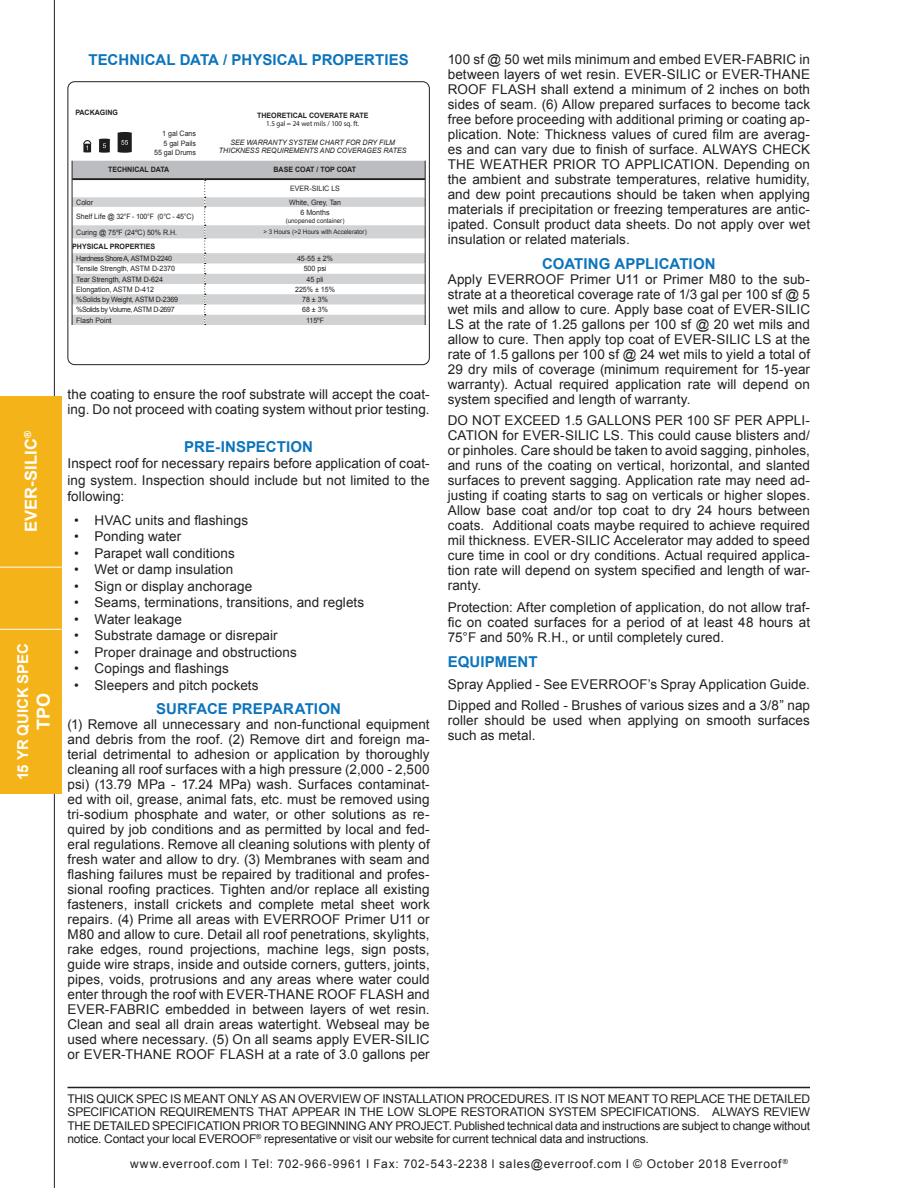
<style>
.page{position:relative;width:918px;height:1188px;background:#fff}
.page>*{position:absolute;margin:0;border:0;box-sizing:border-box;transform-origin:0 0}
.t1{font:700 18px "Arial";color:#fff}
.t2{font:700 16.5px "Arial";letter-spacing:.01em;color:#fff}
.QS_Header{font:700 15px "Arial";letter-spacing:.005em;color:#0c74bc}
.t3{font:700 15px "Arial";letter-spacing:-.005em;color:#fff}
.QS_BODY{font:700 15px "Arial";letter-spacing:.01em;color:#0c74bc}
.QS_BODY-2{font:13.5px/15px "Arial";letter-spacing:.005em;color:#231f20;text-align:justify}
.QS_Bullet_List{font:13.5px/16.5px "Arial";letter-spacing:.005em;color:#231f20;text-align:justify}
.t4{font:12px/13.5px "Arial";letter-spacing:.045em;color:#231f20;text-align:justify}
.t5{font:12px "Arial";letter-spacing:.065em;color:#231f20}
.t6{font:7.35px/9.3px "Arial";color:#231f20;text-align:right;scale:.95 1}
.t7{font:italic 7.35px/8.2px "Arial";color:#231f20;text-align:center;scale:.95 1}
.t8{font:7.35px/12.5px "Arial";letter-spacing:-.05em;color:#231f20;scale:.95 1}
.t9{font:7.35px/8.2px "Myriad Pro";color:#231f20;text-align:center;scale:.95 1}
.t10{font:700 7.35px "Arial";color:#231f20;scale:.95 1}
.t11{font:7.35px "Arial";letter-spacing:-.025em;color:#231f20;scale:.95 1}
.t12{font:6.45px "Arial";color:#231f20;scale:.95 1}
.s1{font-family:"Arial";font-weight:700}
.s2{font-weight:700}
</style>
<div class="page">
<hr style="left:54px;top:0;width:1px;height:1188px;background:#231f20">
<hr style="left:68px;top:1087px;width:742px;height:1px;background:#231f20">
<div style="left:0;top:396px;width:62px;height:398px;background:#f5b31a"></div>
<hr style="left:0;top:567px;width:62px;height:1px;background:#fff">
<hr style="left:0;top:629px;width:61px;height:1px;background:#fff">
<svg style="left:83px;top:140px;width:9px;height:12px"></svg>
<svg style="left:99px;top:139px;width:11px;height:14px"></svg>
<svg style="left:117px;top:132px;width:15px;height:21px"></svg>
<svg style="left:72px;top:161px;width:354px;height:164px"></svg>
<div style="left:68px;top:81px;width:362px;height:284px;border:1px solid #231f20;border-radius:7px"></div>
<p class="t2" style="left:20px;top:532px;width:103px;rotate:-90deg">EVER-SILIC<sup>®</sup></p>
<p class="t3" style="left:13px;top:780px;width:138px;rotate:-90deg">15 YR QUICK SPEC</p>
<p class="t1" style="left:32px;top:730px;width:38px;rotate:-90deg">TPO</p>
<p class="QS_Header" style="left:88px;top:50px;width:322px">TECHNICAL DATA / PHYSICAL PROPERTIES</p>
<p class="t10" style="left:75px;top:107px;width:46px">PACKAGING</p>
<p class="t6" style="left:154px;top:129px;width:46px">1 gal Cans<br>5 gal Pails<br>55 gal Drums</p>
<p class="t9" style="left:257px;top:111px;width:119px"><span class="s1">THEORETICAL COVERATE RATE<br></span>1.5 gal = 24 wet mils / 100 sq. ft.</p>
<p class="t7" style="left:219px;top:138px;width:199px">SEE WARRANTY SYSTEM CHART FOR DRY FILM<br>THICKNESS REQUIREMENTS AND COVERAGES RATES</p>
<p class="t10" style="left:108px;top:165px;width:66px">TECHNICAL DATA</p>
<p class="t10" style="left:274px;top:165px;width:89px">BASE COAT / TOP COAT</p>
<p class="t6" style="left:290px;top:184px;width:54px">EVER-SILIC LS</p>
<p class="t6" style="left:76px;top:198px;width:19px">Color</p>
<p class="t6" style="left:289px;top:198px;width:56px">White, Grey, Tan</p>
<p class="t6" style="left:76px;top:212px;width:125px">Shelf Life @ 32°F - 100°F (0°C - 45°C)</p>
<p class="t6" style="left:301px;top:208px;width:32px">6 Months</p>
<p class="t12" style="left:286px;top:216px;width:63px">(unopened container)</p>
<p class="t6" style="left:76px;top:227px;width:108px">Curing @ 75ºF (24ºC) 50% R.H.</p>
<p class="t12" style="left:263px;top:228px;width:110px">&gt; 3 Hours (&gt;2 Hours with Accelerator)</p>
<p class="t8" style="left:76px;top:240px;width:102px;text-indent:-4px"><span class="s2">PHYSICAL PROPERTIES<br></span>Hardness Shore A, ASTM D-2240</p>
<p class="t6" style="left:297px;top:254px;width:39px">45-55 ± 2%</p>
<p class="t6" style="left:76px;top:264px;width:106px">Tensile Strength, ASTM D-2370</p>
<p class="t6" style="left:304px;top:264px;width:25px">500 psi</p>
<p class="t6" style="left:76px;top:274px;width:93px">Tear Strength, ASTM D-624</p>
<p class="t6" style="left:307px;top:274px;width:19px">45 pli</p>
<p class="t6" style="left:76px;top:285px;width:83px">Elongation, ASTM D-412</p>
<p class="t6" style="left:295px;top:285px;width:44px">225% ± 15%</p>
<p class="t11" style="left:76px;top:295px;width:109px">%Solids by Weight, ASTM D-2369</p>
<p class="t6" style="left:302px;top:295px;width:29px">78 ± 3%</p>
<p class="t8" style="left:76px;top:304px;width:105px">%Solids by Volume, ASTM D-2697</p>
<p class="t6" style="left:302px;top:305px;width:29px">68 ± 3%</p>
<p class="t6" style="left:76px;top:315px;width:39px">Flash Point</p>
<p class="t6" style="left:306px;top:315px;width:21px">115ºF</p>
<p class="QS_BODY-2" style="left:68px;top:387px;width:364px">the coating to ensure the roof substrate will accept the coat&shy;ing. Do not proceed with coating system without prior testing.</p>
<p class="QS_Header" style="left:184px;top:437px;width:130px">PRE-INSPECTION</p>
<p class="QS_Bullet_List" style="left:68px;top:456px;width:364px">Inspect roof for necessary repairs before application of coat&shy;ing system. Inspection should include but not limited to the following:</p>
<p class="QS_BODY-2" style="left:74px;top:513px;width:175px">• HVAC units and flashings</p>
<p class="QS_BODY-2" style="left:74px;top:529px;width:108px">• Ponding water</p>
<p class="QS_BODY-2" style="left:74px;top:546px;width:162px">• Parapet wall conditions</p>
<p class="QS_BODY-2" style="left:74px;top:562px;width:161px">• Wet or damp insulation</p>
<p class="QS_BODY-2" style="left:74px;top:579px;width:179px">• Sign or display anchorage</p>
<p class="QS_BODY-2" style="left:74px;top:595px;width:291px">• Seams, terminations, transitions, and reglets</p>
<p class="QS_BODY-2" style="left:74px;top:612px;width:109px">• Water leakage</p>
<p class="QS_BODY-2" style="left:74px;top:628px;width:205px">• Substrate damage or disrepair</p>
<p class="QS_BODY-2" style="left:74px;top:645px;width:224px">• Proper drainage and obstructions</p>
<p class="QS_BODY-2" style="left:74px;top:661px;width:156px">• Copings and flashings</p>
<p class="QS_BODY-2" style="left:74px;top:678px;width:186px">• Sleepers and pitch pockets</p>
<p class="QS_Header" style="left:156px;top:699px;width:186px">SURFACE PREPARATION</p>
<p class="QS_BODY-2" style="left:68px;top:717px;width:364px">(1) Remove all unnecessary and non-functional equipment and debris from the roof. (2) Remove dirt and foreign ma&shy;terial detrimental to adhesion or application by thoroughly cleaning all roof surfaces with a high pressure (2,000 - 2,500 psi) (13.79 MPa - 17.24 MPa) wash. Surfaces contaminat&shy;ed with oil, grease, animal fats, etc. must be removed using tri-sodium phosphate and water, or other solutions as re&shy;quired by job conditions and as permitted by local and fed&shy;eral regulations. Remove all cleaning solutions with plenty of fresh water and allow to dry. (3) Membranes with seam and flashing failures must be repaired by traditional and profes&shy;sional roofing practices. Tighten and/or replace all existing fasteners, install crickets and complete metal sheet work repairs. (4) Prime all areas with EVERROOF Primer U11 or M80 and allow to cure. Detail all roof penetrations, skylights, rake edges, round projections, machine legs, sign posts, guide wire straps, inside and outside corners, gutters, joints, pipes, voids, protrusions and any areas where water could enter through the roof with EVER-THANE ROOF FLASH and EVER-FABRIC embedded in between layers of wet resin.<br>Clean and seal all drain areas watertight. Webseal may be used where necessary. (5) On all seams apply EVER-SILIC or EVER-THANE ROOF FLASH at a rate of 3.0 gallons per</p>
<p class="QS_BODY-2" style="left:448px;top:52px;width:364px">100 sf @ 50 wet mils minimum and embed EVER-FABRIC in between layers of wet resin. EVER-SILIC or EVER-THANE ROOF FLASH shall extend a minimum of 2 inches on both sides of seam. (6) Allow prepared surfaces to become tack free before proceeding with additional priming or coating ap&shy;plication. Note: Thickness values of cured film are averag&shy;es and can vary due to finish of surface. ALWAYS CHECK THE WEATHER PRIOR TO APPLICATION. Depending on the ambient and substrate temperatures, relative humidity, and dew point precautions should be taken when applying materials if precipitation or freezing temperatures are antic&shy;ipated. Consult product data sheets. Do not apply over wet insulation or related materials.</p>
<p class="QS_Header" style="left:542px;top:253px;width:175px">COATING APPLICATION</p>
<p class="QS_BODY-2" style="left:448px;top:271px;width:364px">Apply EVERROOF Primer U11 or Primer M80 to the sub&shy;strate at a theoretical coverage rate of 1/3 gal per 100 sf @ 5 wet mils and allow to cure. Apply base coat of EVER-SILIC LS at the rate of 1.25 gallons per 100 sf @ 20 wet mils and allow to cure. Then apply top coat of EVER-SILIC LS at the rate of 1.5 gallons per 100 sf @ 24 wet mils to yield a total of 29 dry mils of coverage (minimum requirement for 15-year warranty). Actual required application rate will depend on system specified and length of warranty.</p>
<p class="QS_BODY-2" style="left:448px;top:413px;width:364px">DO NOT EXCEED 1.5 GALLONS PER 100 SF PER APPLI-CATION for EVER-SILIC LS. This could cause blisters and/ or pinholes. Care should be taken to avoid sagging, pinholes, and runs of the coating on vertical, horizontal, and slanted surfaces to prevent sagging. Application rate may need ad&shy;justing if coating starts to sag on verticals or higher slopes.<br>Allow base coat and/or top coat to dry 24 hours between coats. Additional coats maybe required to achieve required mil thickness. EVER-SILIC Accelerator may added to speed cure time in cool or dry conditions. Actual required applica&shy;tion rate will depend on system specified and length of war&shy;ranty.</p>
<p class="QS_BODY-2" style="left:448px;top:600px;width:364px">Protection: After completion of application, do not allow traf&shy;fic on coated surfaces for a period of at least 48 hours at 75°F and 50% R.H., or until completely cured.</p>
<p class="QS_BODY" style="left:448px;top:652px;width:91px">EQUIPMENT</p>
<p class="QS_BODY-2" style="left:448px;top:676px;width:364px">Spray Applied - See EVERROOF’s Spray Application Guide.</p>
<p class="QS_BODY-2" style="left:448px;top:698px;width:364px">Dipped and Rolled - Brushes of various sizes and a 3/8” nap roller should be used when applying on smooth surfaces such as metal.</p>
<p class="t4" style="left:68px;top:1092px;width:744px">THIS QUICK SPEC IS MEANT ONLY AS AN OVERVIEW OF INSTALLATION PROCEDURES. IT IS NOT MEANT TO REPLACE THE DETAILED SPECIFICATION REQUIREMENTS THAT APPEAR IN THE LOW SLOPE RESTORATION SYSTEM SPECIFICATIONS. ALWAYS REVIEW THE DETAILED SPECIFICATION PRIOR TO BEGINNING ANY PROJECT. Published technical data and instructions are subject to change without notice. Contact your local EVEROOF<sup>®</sup> representative or visit our website for current technical data and instructions.</p>
<p class="t5" style="left:130px;top:1156px;width:659px">www.everroof.com l Tel: 702-966-9961 l Fax: 702-543-2238 l sales@everroof.com l © October 2018 Everroof<sup>®</sup></p>
</div>
